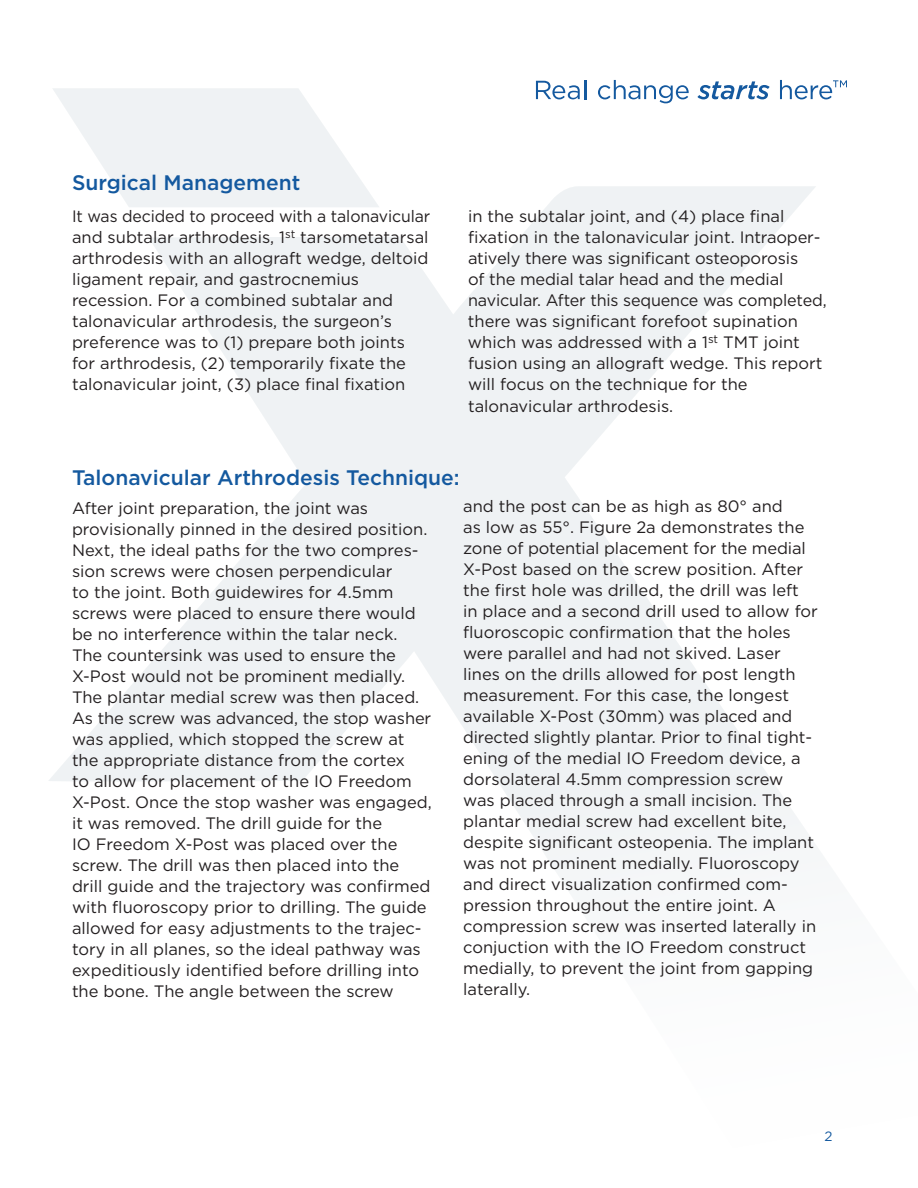
<style>
.page{position:relative;width:918px;height:1188px;background:#fff}
.page>*{position:absolute;margin:0;border:0;box-sizing:border-box;transform-origin:0 0}
.t1{font:500 21px "Gotham";color:#14599f}
.t2{font:16.5px/21px "Gotham";color:#231f20}
.t3{font:16.5px/21px "Gotham";color:#231f20;scale:.96 1}
.t4{font:300 15px "Gotham";color:#231f20}
.t5{font:13.5px "Gotham";color:#14599f}
</style>
<div class="page">
<svg style="left:49px;top:88px;width:780px;height:695px;fill:#eff2f4"></svg>
<svg style="left:536px;top:80px;width:50px;height:19px"></svg>
<svg style="left:598px;top:80px;width:91px;height:23px"></svg>
<svg style="left:697px;top:81px;width:73px;height:18px"></svg>
<svg style="left:780px;top:80px;width:67px;height:19px"></svg>
<p class="t1" style="left:72px;top:168px;width:230px">Surgical Management</p>
<p class="t3" style="left:72px;top:205px;width:375px">It was decided to proceed with a talonavicular and subtalar arthrodesis, 1<sup>st</sup> tarsometatarsal arthrodesis with an allograft wedge, deltoid ligament repair, and gastrocnemius recession. For a combined subtalar and talonavicular arthrodesis, the surgeon’s preference was to (1) prepare both joints for arthrodesis, (2) temporarily fixate the talonavicular joint, (3) place final fixation</p>
<p class="t2" style="left:468px;top:205px;width:360px">in the subtalar joint, and (4) place final fixation in the talonavicular joint. Intraoper&shy;atively there was significant osteoporosis<br>of the medial talar head and the medial navicular. After this sequence was completed, there was significant forefoot supination which was addressed with a 1<sup>st</sup> TMT joint fusion using an allograft wedge. This report will focus on the technique for the talonavicular arthrodesis.</p>
<p class="t1" style="left:72px;top:464px;width:389px">Talonavicular Arthrodesis Technique:</p>
<p class="t2" style="left:72px;top:497px;width:361px">After joint preparation, the joint was provisionally pinned in the desired position.<br>Next, the ideal paths for the two compres&shy;sion screws were chosen perpendicular<br>to the joint. Both guidewires for 4.5mm screws were placed to ensure there would be no interference within the talar neck.<br>The countersink was used to ensure the X-Post would not be prominent medially.<br>The plantar medial screw was then placed.<br>As the screw was advanced, the stop washer was applied, which stopped the screw at the appropriate distance from the cortex<br>to allow for placement of the IO Freedom X-Post. Once the stop washer was engaged, it was removed. The drill guide for the<br>IO Freedom X-Post was placed over the screw. The drill was then placed into the drill guide and the trajectory was confirmed with fluoroscopy prior to drilling. The guide allowed for easy adjustments to the trajec&shy;tory in all planes, so the ideal pathway was expeditiously identified before drilling into the bone. The angle between the screw</p>
<p class="t2" style="left:463px;top:496px;width:356px">and the post can be as high as 80° and<br>as low as 55°. Figure 2a demonstrates the zone of potential placement for the medial X-Post based on the screw position. After the first hole was drilled, the drill was left<br>in place and a second drill used to allow for fluoroscopic confirmation that the holes were parallel and had not skived. Laser lines on the drills allowed for post length measurement. For this case, the longest available X-Post (30mm) was placed and directed slightly plantar. Prior to final tight&shy;ening of the medial IO Freedom device, a dorsolateral 4.5mm compression screw was placed through a small incision. The plantar medial screw had excellent bite, despite significant osteopenia. The implant was not prominent medially. Fluoroscopy and direct visualization confirmed com&shy;pression throughout the entire joint. A compression screw was inserted laterally in conjuction with the IO Freedom construct medially, to prevent the joint from gapping laterally.</p>
<p class="t4" style="left:74px;top:982px;width:331px">MEDICAL Font: Gotham Light 116%, 100 Kern</p>
<p class="t5" style="left:824px;top:1128px;width:10px">2</p>
</div>
